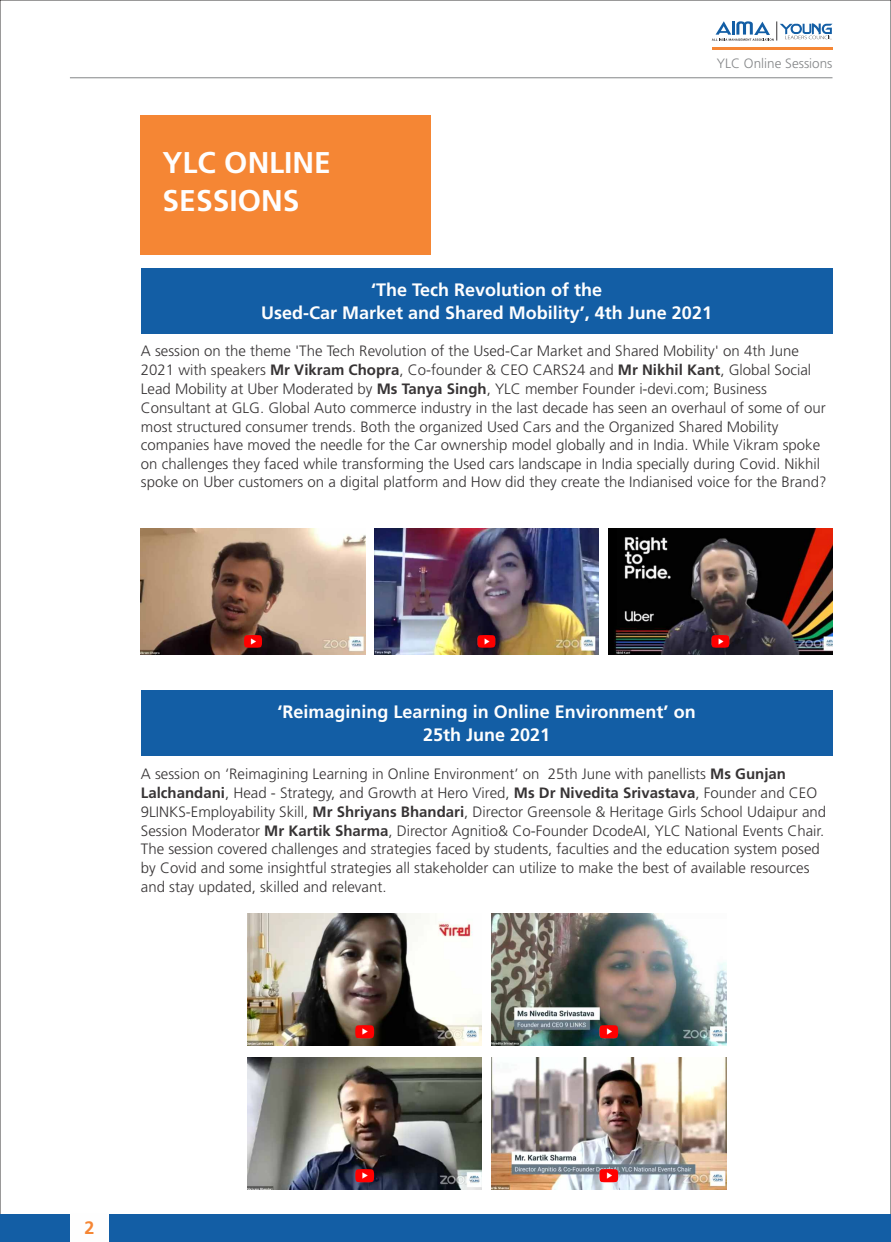
<style>
.page{position:relative;width:891px;height:1242px;background:#fff}
.page>*{position:absolute;margin:0;border:0;box-sizing:border-box;transform-origin:0 0}
.t1{font:700 30px/38.2px "Frutiger";color:#fefefe}
.t2{font:700 18px/23px "Frutiger";color:#fefefe;text-align:center}
.t3{font:700 18px "Frutiger";color:#f58634}
.t4{font:300 15px/18.8px "Frutiger";color:#373435}
.t5{font:300 13.5px "Frutiger";color:#848688}
.s1{font-weight:700}
</style>
<div class="page">
<div style="left:0;top:1214px;width:891px;height:28px;background:#135ea5"></div>
<div style="left:70px;top:1213px;width:38px;height:29px;background:#fefefe"></div>
<hr style="left:70px;top:77px;width:763px;height:1px;background:#848688">
<svg style="left:712px;top:21px;width:121px;height:20px"></svg>
<hr style="left:712px;top:47px;width:121px;height:2px;background:#f58634">
<div style="left:141px;top:115px;width:290px;height:140px;background:#f58634"></div>
<div style="left:141px;top:269px;width:692px;height:65px;background:#135ea5"></div>
<img style="left:141px;top:528px;width:224px;height:127px">
<img style="left:244px;top:635px;width:18px;height:13px">
<img style="left:374px;top:528px;width:225px;height:127px">
<img style="left:477px;top:635px;width:18px;height:13px">
<img style="left:608px;top:528px;width:225px;height:127px">
<img style="left:711px;top:635px;width:18px;height:13px">
<div style="left:141px;top:691px;width:692px;height:65px;background:#135ea5"></div>
<img style="left:247px;top:914px;width:235px;height:132px">
<img style="left:355px;top:1025px;width:19px;height:13px">
<img style="left:492px;top:914px;width:234px;height:132px">
<img style="left:599px;top:1025px;width:19px;height:13px">
<img style="left:247px;top:1058px;width:235px;height:131px">
<img style="left:355px;top:1169px;width:19px;height:13px">
<img style="left:492px;top:1058px;width:234px;height:131px">
<img style="left:599px;top:1169px;width:19px;height:13px">
<h1 class="t1" style="left:163px;top:146px;width:170px">YLC ONLINE<br>SESSIONS</h1>
<p class="t5" style="left:717px;top:57px;width:117px">YLC Online Sessions</p>
<p class="t2" style="left:261px;top:280px;width:452px">‘The Tech Revolution of the<br>Used-Car Market and Shared Mobility’, 4th June 2021</p>
<p class="t4" style="left:141px;top:343px;width:687px">A session on the theme 'The Tech Revolution of the Used-Car Market and Shared Mobility' on 4th June 2021 with speakers <span class="s1">Mr Vikram Chopra</span>, Co-founder &amp; CEO CARS24 and <span class="s1">Mr Nikhil Kant</span>, Global Social Lead Mobility at Uber Moderated by <span class="s1">Ms Tanya Singh</span>, YLC member Founder i-devi.com; Business Consultant at GLG. Global Auto commerce industry in the last decade has seen an overhaul of some of our most structured consumer trends. Both the organized Used Cars and the Organized Shared Mobility companies have moved the needle for the Car ownership model globally and in India. While Vikram spoke on challenges they faced while transforming the Used cars landscape in India specially during Covid. Nikhil spoke on Uber customers on a digital platform and How did they create the Indianised voice for the Brand?</p>
<p class="t2" style="left:278px;top:702px;width:420px">‘Reimagining Learning in Online Environment’ on<br>25th June 2021</p>
<p class="t4" style="left:141px;top:765px;width:687px">A session on ‘Reimagining Learning in Online Environment’ on 25th June with panellists <span class="s1">Ms Gunjan Lalchandani</span>, Head - Strategy, and Growth at Hero Vired, <span class="s1">Ms Dr Nivedita Srivastava</span>, Founder and CEO 9LINKS-Employability Skill, <span class="s1">Mr Shriyans Bhandari</span>, Director Greensole &amp; Heritage Girls School Udaipur and Session Moderator <span class="s1">Mr Kartik Sharma</span>, Director Agnitio&amp; Co-Founder DcodeAI, YLC National Events Chair.<br>The session covered challenges and strategies faced by students, faculties and the education system posed by Covid and some insightful strategies all stakeholder can utilize to make the best of available resources and stay updated, skilled and relevant.</p>
<p class="t3" style="left:85px;top:1220px;width:12px">2</p>
</div>
